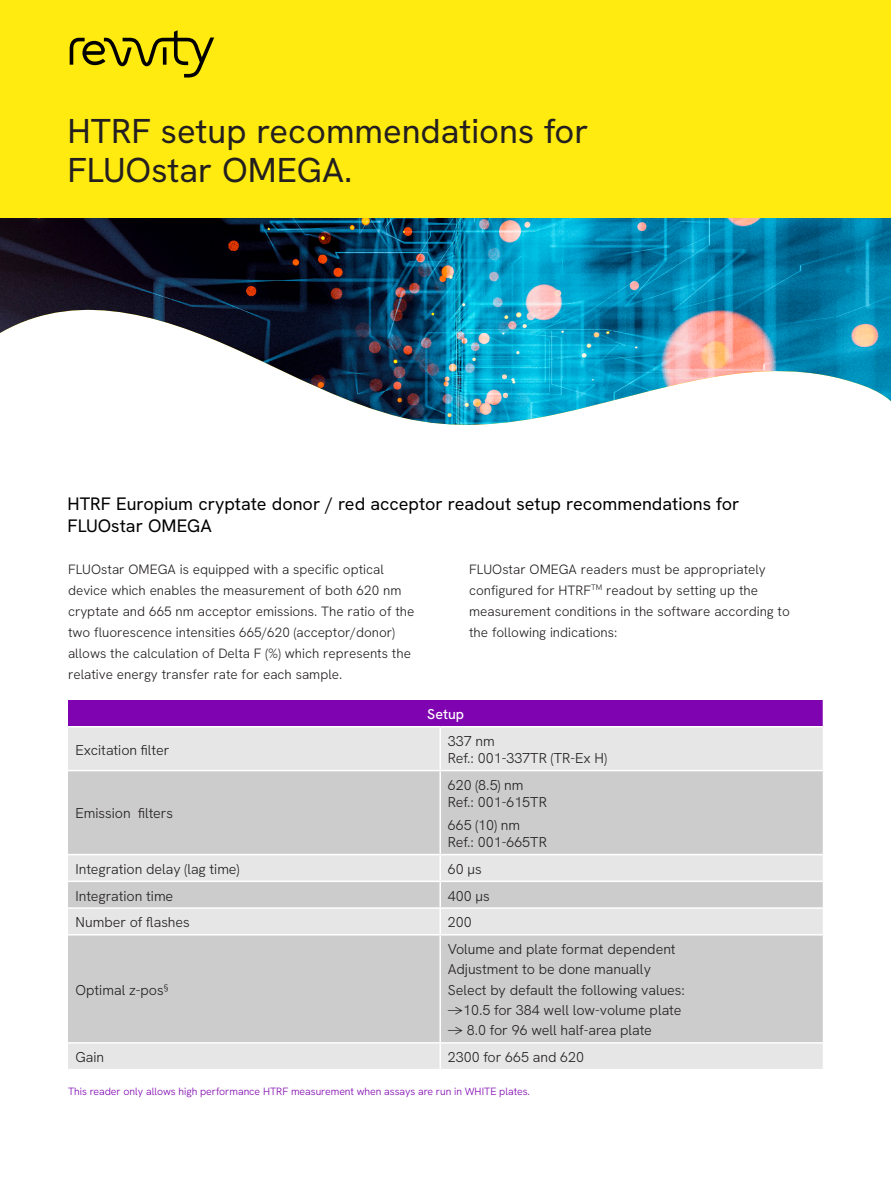
<style>
.page{position:relative;width:891px;height:1188px;background:#fff}
.page>*{position:absolute;margin:0;border:0;box-sizing:border-box;transform-origin:0 0}
.Intro_Head{font:34.5px/39px "Hanken Grotesk";color:#231f20}
.t1{font:18px/22.5px "Hanken Grotesk";color:#000}
.t2{font:300 14.25px/17.1px "Hanken Grotesk";color:#231f20}
.t3{font:500 14.25px "Hanken Grotesk";color:#fff}
.t4{font:300 13.5px/21px "Hanken Grotesk";color:#231f20}
.t5{font:300 10.5px "Hanken Grotesk";color:#7f03b0}
</style>
<div class="page">
<img style="left:0;top:218px;width:891px;height:207px">
<div style="left:0;top:0;width:891px;height:218px;background:#ffeb0f"></div>
<svg style="left:70px;top:30px;width:144px;height:48px"></svg>
<div style="left:68px;top:700px;width:756px;height:27px;background:#7f03b0"></div>
<div style="left:68px;top:728px;width:755px;height:341px;background:#e6e6e6"></div>
<svg style="left:68px;top:771px;width:755px;height:271px;background:#d1d1d1"></svg>
<svg style="left:823px;top:700px;width:1px;height:26px"></svg>
<hr style="left:68px;top:726px;width:372px;height:2px;background:#fff">
<hr style="left:440px;top:726px;width:384px;height:2px;background:#fff">
<hr style="left:440px;top:728px;width:1px;height:42px;background:#fff">
<hr style="left:68px;top:770px;width:372px;height:1px;background:#fff">
<hr style="left:440px;top:770px;width:384px;height:1px;background:#fff">
<hr style="left:440px;top:771px;width:1px;height:83px;background:#fff">
<hr style="left:68px;top:854px;width:372px;height:1px;background:#fff">
<hr style="left:440px;top:854px;width:384px;height:1px;background:#fff">
<hr style="left:68px;top:881px;width:372px;height:1px;background:#fff">
<hr style="left:440px;top:881px;width:384px;height:1px;background:#fff">
<hr style="left:68px;top:907px;width:372px;height:2px;background:#fff">
<hr style="left:440px;top:907px;width:384px;height:2px;background:#fff">
<svg style="left:440px;top:855px;width:1px;height:79px"></svg>
<hr style="left:68px;top:934px;width:372px;height:2px;background:#fff">
<hr style="left:440px;top:934px;width:384px;height:2px;background:#fff">
<hr style="left:440px;top:936px;width:1px;height:106px;background:#fff">
<hr style="left:68px;top:1042px;width:372px;height:2px;background:#fff">
<hr style="left:440px;top:1042px;width:384px;height:2px;background:#fff">
<svg style="left:440px;top:1044px;width:1px;height:25px"></svg>
<p class="Intro_Head" style="left:68px;top:110px;width:523px">HTRF setup recommendations for<br>FLUOstar OMEGA.</p>
<p class="t1" style="left:68px;top:492px;width:674px">HTRF Europium cryptate donor / red acceptor readout setup recommendations for<br>FLUOstar OMEGA</p>
<p class="t4" style="left:68px;top:558px;width:348px">FLUOstar OMEGA is equipped with a specific optical device which enables the measurement of both 620 nm cryptate and 665 nm acceptor emissions. The ratio of the two fluorescence intensities 665/620 (acceptor/donor) allows the calculation of Delta F (%) which represents the relative energy transfer rate for each sample.</p>
<p class="t4" style="left:469px;top:558px;width:322px">FLUOstar OMEGA readers must be appropriately configured for HTRF<sup>TM</sup> readout by setting up the measurement conditions in the software according to the following indications:</p>
<p class="t2" style="left:76px;top:741px;width:95px">Excitation filter</p>
<p class="t2" style="left:76px;top:805px;width:99px">Emission filters</p>
<p class="t3" style="left:427px;top:705px;width:38px">Setup</p>
<p class="t2" style="left:448px;top:732px;width:48px">337 nm</p>
<p class="t2" style="left:448px;top:749px;width:161px">Ref.: 001-337TR (TR-Ex H)</p>
<p class="t2" style="left:448px;top:776px;width:101px">620 (8.5) nm<br>Ref.: 001-615TR</p>
<p class="t2" style="left:448px;top:816px;width:74px">665 (10) nm</p>
<p class="t2" style="left:448px;top:833px;width:101px">Ref.: 001-665TR</p>
<p class="t2" style="left:76px;top:860px;width:165px">Integration delay (lag time)</p>
<p class="t2" style="left:448px;top:860px;width:35px">60 μs</p>
<p class="t2" style="left:76px;top:887px;width:99px">Integration time</p>
<p class="t2" style="left:448px;top:887px;width:43px">400 μs</p>
<p class="t2" style="left:76px;top:914px;width:116px">Number of flashes</p>
<p class="t2" style="left:448px;top:914px;width:25px">200</p>
<p class="t2" style="left:76px;top:981px;width:94px">Optimal z-pos<sup>§</sup></p>
<p class="t2" style="left:448px;top:940px;width:229px">Volume and plate format dependent</p>
<p class="t2" style="left:448px;top:961px;width:205px">Adjustment to be done manually</p>
<p class="t2" style="left:448px;top:981px;width:239px">Select by default the following values:</p>
<p class="t2" style="left:448px;top:1001px;width:235px">→10.5 for 384 well low-volume plate</p>
<p class="t2" style="left:448px;top:1022px;width:206px">→ 8.0 for 96 well half-area plate</p>
<p class="t2" style="left:76px;top:1048px;width:30px">Gain</p>
<p class="t2" style="left:448px;top:1048px;width:138px">2300 for 665 and 620</p>
<p class="t5" style="left:68px;top:1085px;width:464px">This reader only allows high performance HTRF measurement when assays are run in WHITE plates.</p>
</div>
